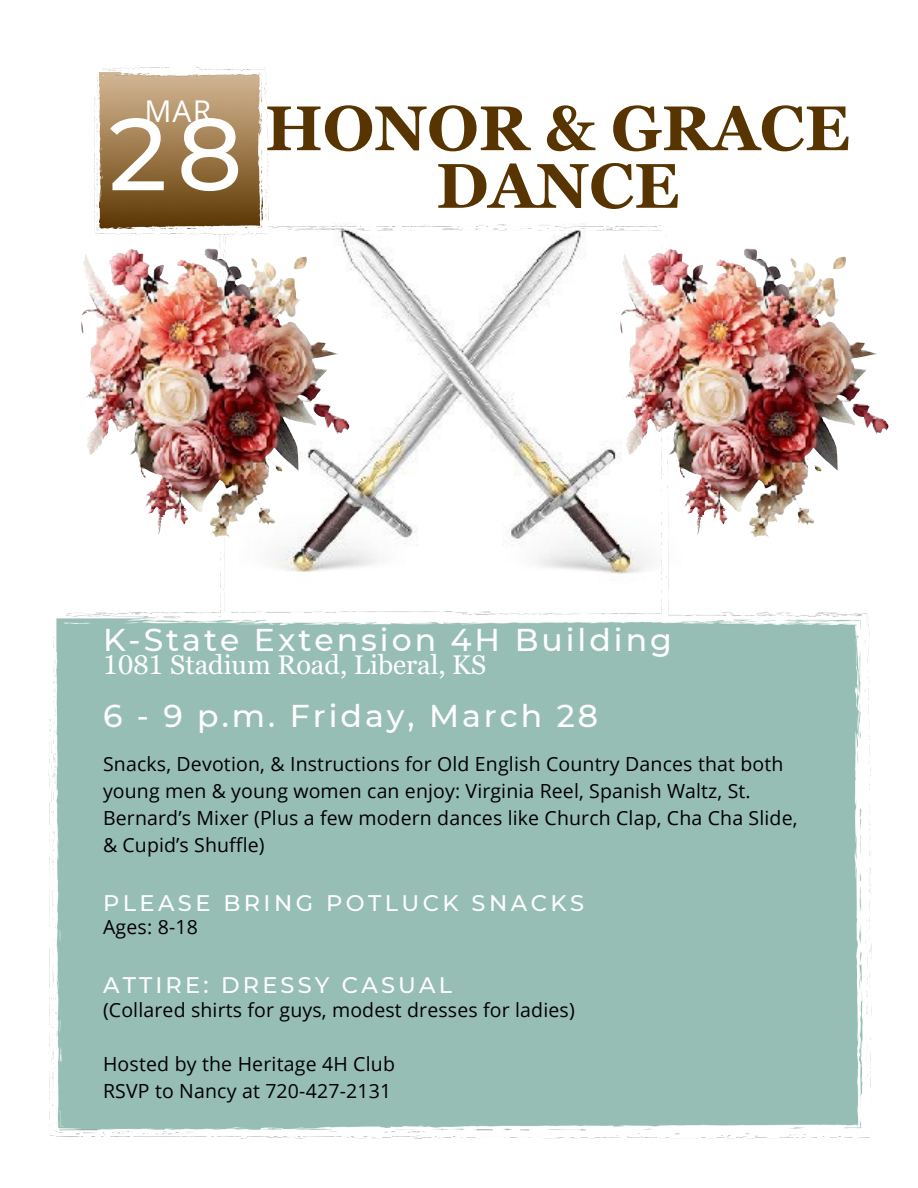
<style>
.page{position:relative;width:918px;height:1188px;background:#fff}
.page>*{position:absolute;margin:0;border:0;box-sizing:border-box;transform-origin:0 0}
.t1{font:500 102px "Montserrat";color:#fff}
.t2{font:700 63px "Georgia Pro";color:#583400}
.t3{font:500 31.5px "Montserrat";letter-spacing:.095em;color:#fff}
.t4{font:30px "Open Sans";color:#fff}
.t5{font:27px "Georgia Pro";color:#fff}
.t6{font:500 22.5px "Montserrat";letter-spacing:.155em;color:#fff}
.t7{font:19.5px "Open Sans";letter-spacing:.01em;color:#000}
</style>
<div class="page">
<img style="left:48px;top:217px;width:824px;height:922px">
<img style="left:94px;top:68px;width:174px;height:166px">
<img style="left:81px;top:249px;width:268px;height:276px">
<img style="left:620px;top:249px;width:268px;height:276px">
<h5 class="t4" style="left:144px;top:90px;width:68px">MAR</h5>
<h5 class="t1" style="left:109px;top:91px;width:135px">28</h5>
<h1 class="t2" style="left:265px;top:92px;width:586px">HONOR &amp; GRACE</h1>
<h2 class="t2" style="left:436px;top:150px;width:245px">DANCE</h2>
<h1 class="t3" style="left:103px;top:621px;width:570px">K-State Extension 4H Building</h1>
<p class="t5" style="left:103px;top:649px;width:385px">1081 Stadium Road, Liberal, KS</p>
<p class="t3" style="left:103px;top:697px;width:497px">6 - 9 p.m. Friday, March 28</p>
<p class="t7" style="left:103px;top:750px;width:682px">Snacks, Devotion, &amp; Instructions for Old English Country Dances that both</p>
<p class="t7" style="left:103px;top:777px;width:649px">young men &amp; young women can enjoy: Virginia Reel, Spanish Waltz, St.</p>
<p class="t7" style="left:103px;top:804px;width:696px">Bernard’s Mixer (Plus a few modern dances like Church Clap, Cha Cha Slide,</p>
<p class="t7" style="left:103px;top:831px;width:163px">&amp; Cupid’s Shuffle)</p>
<p class="t6" style="left:103px;top:889px;width:482px">PLEASE BRING POTLUCK SNACKS</p>
<p class="t7" style="left:103px;top:913px;width:96px">Ages: 8-18</p>
<h5 class="t6" style="left:103px;top:971px;width:351px">ATTIRE: DRESSY CASUAL</h5>
<h3 class="t7" style="left:103px;top:996px;width:473px">(Collared shirts for guys, modest dresses for ladies)</h3>
<h4 class="t7" style="left:103px;top:1050px;width:293px">Hosted by the Heritage 4H Club</h4>
<h3 class="t7" style="left:103px;top:1077px;width:290px">RSVP to Nancy at 720-427-2131</h3>
</div>
